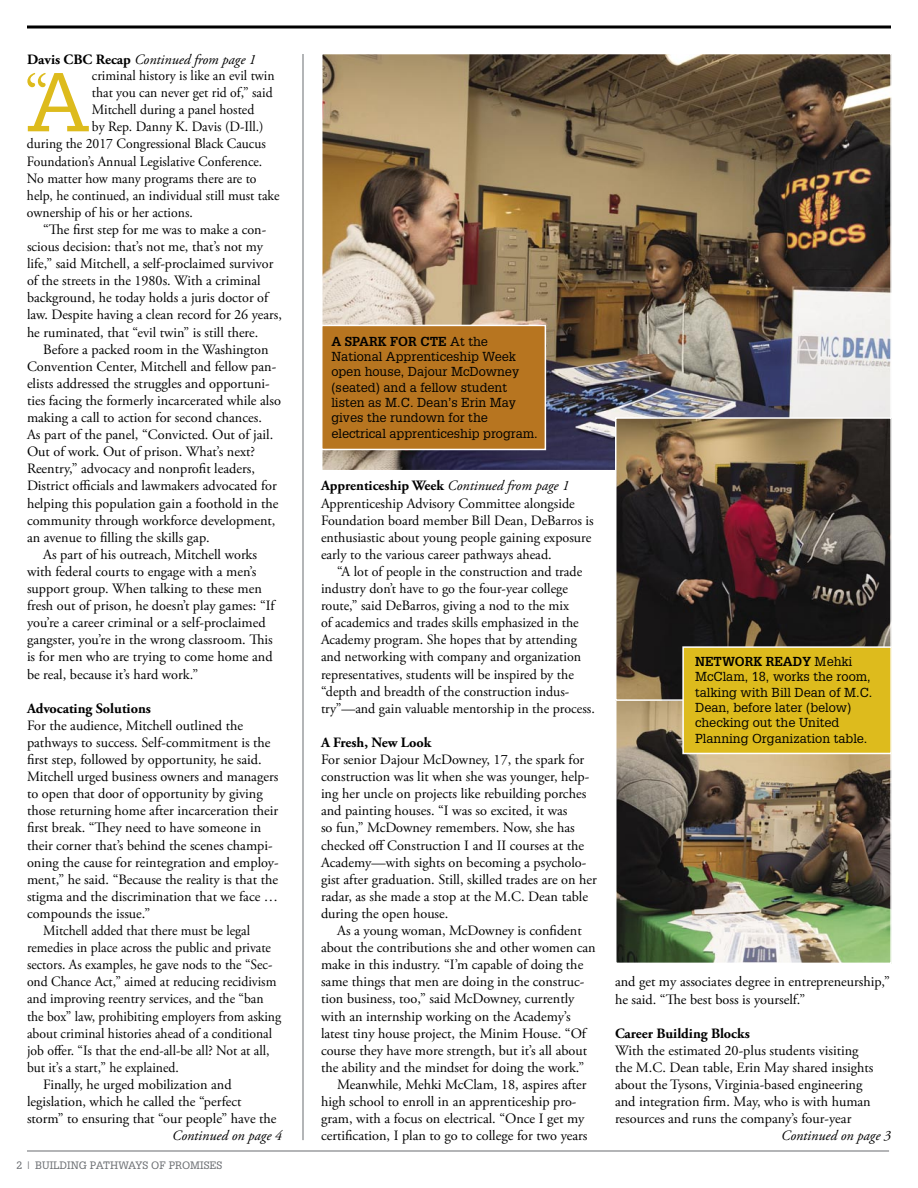
<style>
.page{position:relative;width:918px;height:1188px;background:#fff}
.page>*{position:absolute;margin:0;border:0;box-sizing:border-box;transform-origin:0 0}
.intro_paragraph{font:81.45px "Glypha LT Std";color:#ddbb1d}
.body_text{font:61.8px "Adobe Garamond Pro";color:#ddbb1d}
.body_text-2{font:14.25px/17.1px "Adobe Garamond Pro";color:#000}
.body_text-3{font:14.25px/17.1px "Adobe Garamond Pro";color:#000;scale:.96 1}
.intro_paragraph-2{font:14.25px "Adobe Garamond Pro";color:#000;scale:.96 1}
.body_text-4{font:700 14.25px "Adobe Garamond Pro";color:#000}
.Continued_from{font:700 14.25px "Adobe Garamond Pro";color:#000}
.Continued_on{font:italic 14.25px "Adobe Garamond Pro";color:#000}
.Continued_from-2{font:italic 14.25px "Adobe Garamond Pro";color:#000}
.t1{font:12.75px/15.3px "Glypha LT Std";color:#000}
.footer_left{font:10.5px "Glypha LT Std";color:#696c70}
.s1{font-weight:700;font-style:normal}
.s2{font-weight:700}
.s3{font-weight:400;font-style:italic}
</style>
<div class="page">
<img style="left:618px;top:701px;width:271px;height:260px">
<div style="left:615px;top:692px;width:277px;height:272px;border:2px solid #fff"></div>
<img style="left:324px;top:56px;width:565px;height:412px">
<hr style="left:27px;top:26px;width:864px;height:2px;background:#000">
<hr style="left:27px;top:1151px;width:862px;height:1px;background:#696c70">
<div style="left:322px;top:325px;width:223px;height:124px;background:#b77520"></div>
<div style="left:321px;top:325px;width:225px;height:125px;border:2px solid #fff"></div>
<hr style="left:303px;top:54px;width:1px;height:1086px;background:#696c70">
<img style="left:618px;top:420px;width:271px;height:278px">
<div style="left:615px;top:417px;width:277px;height:284px;border:2px solid #fff"></div>
<div style="left:683px;top:647px;width:208px;height:106px;background:#ddbb1d"></div>
<div style="left:682px;top:646px;width:210px;height:108px;border:2px solid #fff"></div>
<p class="Continued_from-2" style="left:27px;top:51px;width:231px"><span class="s1">Davis CBC Recap</span> Continued from page 1</p>
<p class="intro_paragraph" style="left:27px;top:53px;width:65px">A</p>
<p class="intro_paragraph-2" style="left:92px;top:67px;width:192px">criminal history is like an evil twin</p>
<p class="body_text" style="left:24px;top:60px;width:26px">“</p>
<p class="intro_paragraph-2" style="left:92px;top:84px;width:190px">that you can never get rid of,” said</p>
<p class="intro_paragraph-2" style="left:92px;top:101px;width:171px">Mitchell during a panel hosted</p>
<p class="intro_paragraph-2" style="left:92px;top:118px;width:180px">by Rep. Danny K. Davis (D-Ill.)</p>
<p class="intro_paragraph-2" style="left:27px;top:135px;width:250px">during the 2017 Congressional Black Caucus</p>
<p class="intro_paragraph-2" style="left:27px;top:152px;width:247px">Foundation’s Annual Legislative Conference.</p>
<p class="intro_paragraph-2" style="left:27px;top:170px;width:241px">No matter how many programs there are to</p>
<p class="intro_paragraph-2" style="left:27px;top:187px;width:265px">help, he continued, an individual still must take</p>
<p class="intro_paragraph-2" style="left:27px;top:204px;width:174px">ownership of his or her actions.</p>
<p class="body_text-2" style="left:27px;top:221px;width:257px;text-indent:16px">“The first step for me was to make a con&shy;scious decision: that’s not me, that’s not my life,” said Mitchell, a self-proclaimed survivor of the streets in the 1980s. With a criminal background, he today holds a juris doctor of law. Despite having a clean record for 26 years, he ruminated, that “evil twin” is still there.</p>
<p class="body_text-2" style="left:27px;top:341px;width:255px;text-indent:16px">Before a packed room in the Washington Convention Center, Mitchell and fellow pan&shy;elists addressed the struggles and opportuni&shy;ties facing the formerly incarcerated while also making a call to action for second chances.<br>As part of the panel, “Convicted. Out of jail.<br>Out of work. Out of prison. What’s next?<br>Reentry,” advocacy and nonprofit leaders, District officials and lawmakers advocated for helping this population gain a foothold in the community through workforce development, an avenue to filling the skills gap.</p>
<p class="body_text-2" style="left:27px;top:546px;width:249px;text-indent:16px">As part of his outreach, Mitchell works with federal courts to engage with a men’s support group. When talking to these men fresh out of prison, he doesn’t play games: “If you’re a career criminal or a self-proclaimed gangster, you’re in the wrong classroom. This is for men who are trying to come home and be real, because it’s hard work.”</p>
<p class="body_text-4" style="left:27px;top:700px;width:125px">Advocating Solutions</p>
<p class="body_text-2" style="left:27px;top:717px;width:253px">For the audience, Mitchell outlined the pathways to success. Self-commitment is the first step, followed by opportunity, he said.<br>Mitchell urged business owners and managers to open that door of opportunity by giving those returning home after incarceration their first break. “They need to have someone in their corner that’s behind the scenes champi&shy;oning the cause for reintegration and employ&shy;ment,” he said. “Because the reality is that the stigma and the discrimination that we face … compounds the issue.”</p>
<p class="body_text-3" style="left:27px;top:922px;width:266px;text-indent:16px">Mitchell added that there must be legal remedies in place across the public and private sectors. As examples, he gave nods to the “Sec&shy;ond Chance Act,” aimed at reducing recidivism and improving reentry services, and the “ban the box” law, prohibiting employers from asking about criminal histories ahead of a conditional job offer. “Is that the end-all-be all? Not at all, but it’s a start,” he explained.</p>
<p class="body_text-2" style="left:27px;top:1076px;width:251px;text-indent:16px">Finally, he urged mobilization and legislation, which he called the “perfect storm” to ensuring that “our people” have the</p>
<p class="Continued_on" style="left:172px;top:1127px;width:111px">Continued on page 4</p>
<p class="footer_left" style="left:16px;top:1158px;width:207px">2 | BUILDING PATHWAYS OF PROMISES</p>
<p class="t1" style="left:331px;top:333px;width:208px"><span class="s2">A SPARK FOR CTE</span> At the<br>National Apprenticeship Week open house, Dajour McDowney (seated) and a fellow student listen as M.C. Dean’s Erin May gives the rundown for the electrical apprenticeship program.</p>
<p class="Continued_from" style="left:321px;top:477px;width:250px">Apprenticeship Week <span class="s3">Continued from page 1</span></p>
<p class="body_text-2" style="left:321px;top:495px;width:274px">Apprenticeship Advisory Committee alongside Foundation board member Bill Dean, DeBarros is enthusiastic about young people gaining exposure early to the various career pathways ahead.</p>
<p class="body_text-2" style="left:321px;top:563px;width:275px;text-indent:16px">“A lot of people in the construction and trade industry don’t have to go the four-year college route,” said DeBarros, giving a nod to the mix<br>of academics and trades skills emphasized in the Academy program. She hopes that by attending and networking with company and organization representatives, students will be inspired by the “depth and breadth of the construction indus&shy;try”—and gain valuable mentorship in the process.</p>
<p class="body_text-4" style="left:321px;top:734px;width:112px">A Fresh, New Look</p>
<p class="body_text-2" style="left:321px;top:751px;width:277px">For senior Dajour McDowney, 17, the spark for construction was lit when she was younger, help&shy;ing her uncle on projects like rebuilding porches and painting houses. “I was so excited, it was<br>so fun,” McDowney remembers. Now, she has checked off Construction I and II courses at the Academy—with sights on becoming a psycholo&shy;gist after graduation. Still, skilled trades are on her radar, as she made a stop at the M.C. Dean table during the open house.</p>
<p class="body_text-2" style="left:321px;top:922px;width:276px;text-indent:16px">As a young woman, McDowney is confident about the contributions she and other women can make in this industry. “I’m capable of doing the same things that men are doing in the construc&shy;tion business, too,” said McDowney, currently with an internship working on the Academy’s latest tiny house project, the Minim House. “Of course they have more strength, but it’s all about the ability and the mindset for doing the work.”</p>
<p class="body_text-2" style="left:321px;top:1076px;width:268px;text-indent:16px">Meanwhile, Mehki McClam, 18, aspires after high school to enroll in an apprenticeship pro&shy;gram, with a focus on electrical. “Once I get my certification, I plan to go to college for two years</p>
<p class="t1" style="left:695px;top:654px;width:179px"><span class="s2">NETWORK READY</span> Mehki<br>McClam, 18, works the room, talking with Bill Dean of M.C.<br>Dean, before later (below) checking out the United<br>Planning Organization table.</p>
<p class="body_text-2" style="left:615px;top:974px;width:276px">and get my associates degree in entrepreneurship,” he said. “The best boss is yourself.”</p>
<p class="body_text-4" style="left:615px;top:1025px;width:136px">Career Building Blocks</p>
<p class="body_text-2" style="left:615px;top:1042px;width:260px">With the estimated 20-plus students visiting the M.C. Dean table, Erin May shared insights about the Tysons, Virginia-based engineering and integration firm. May, who is with human resources and runs the company’s four-year</p>
<p class="Continued_on" style="left:781px;top:1127px;width:111px">Continued on page 3</p>
</div>
